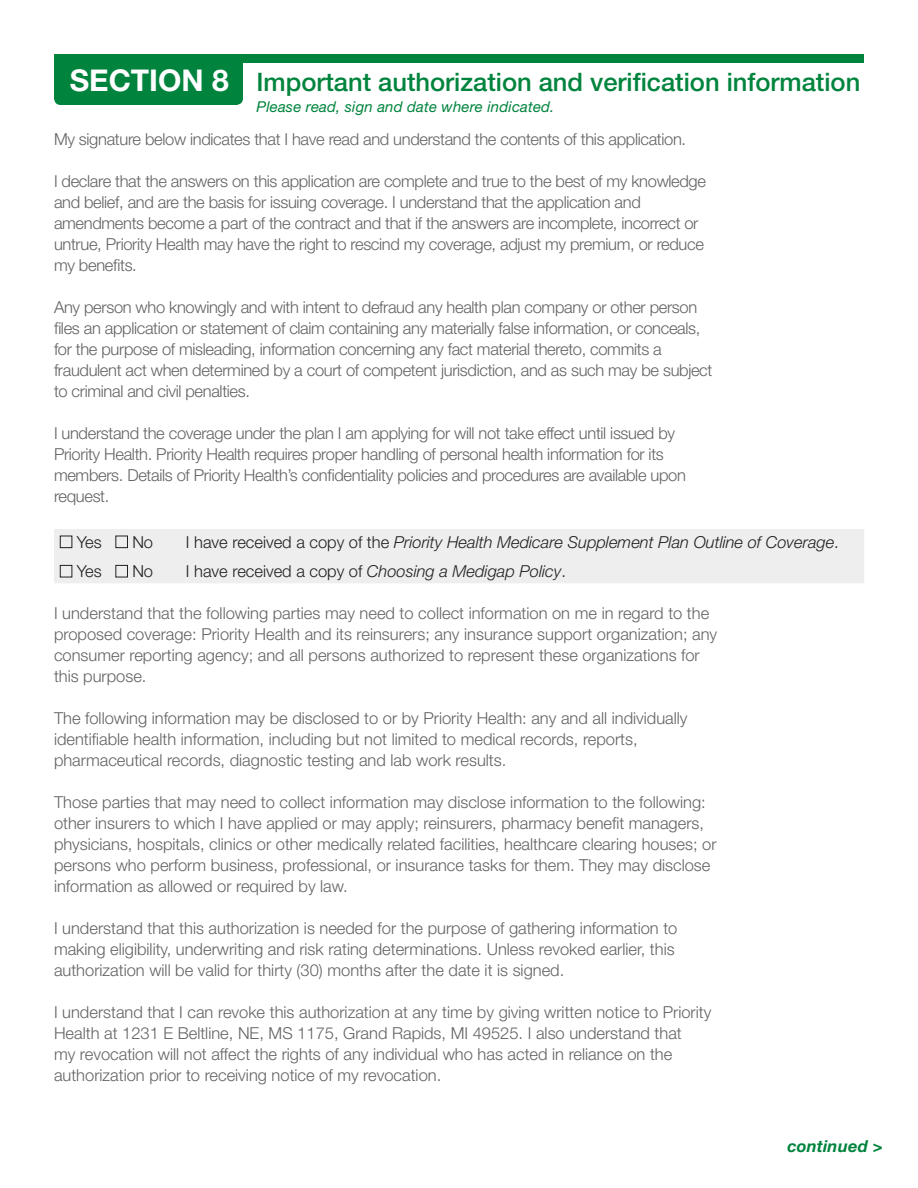
<style>
.page{position:relative;width:918px;height:1188px;background:#fff}
.page>*{position:absolute;margin:0;border:0;box-sizing:border-box;transform-origin:0 0}
.Lead-in_-_17_21_-_35{font:700 30px "Helvetica Neue LT";color:#fff}
.Lead-in_-_17_21_-_35-2{font:500 25.5px "Helvetica Neue LT";color:#00843d}
.Body_copy_-_11_15{font:300 16.5px/21px "Helvetica Neue LT";color:#636366}
.Body_copy_-_11_15-2{font:300 16.5px/21px "Helvetica Neue LT";letter-spacing:-.02em;color:#636366}
.t1{font:italic 300 16.5px "Helvetica Neue LT";color:#231f20}
.t2{font:italic 700 16.5px "Helvetica Neue LT";letter-spacing:.01em;color:#00843d}
.t3{font:300 16.5px "Helvetica Neue LT";color:#231f20}
.Call-out_text_-_ital{font:italic 15px "Helvetica Neue LT";letter-spacing:.01em;color:#00843d}
.s1{font-style:normal}
</style>
<div class="page">
<div style="left:54px;top:54px;width:189px;height:51px;background:#00843d;border-radius:7px"></div>
<div style="left:54px;top:529px;width:810px;height:54px;background:#eeeeef"></div>
<div style="left:60px;top:536px;width:12px;height:12px;border:1px solid #231f20"></div>
<div style="left:116px;top:536px;width:12px;height:12px;border:1px solid #231f20"></div>
<div style="left:60px;top:565px;width:12px;height:12px;border:1px solid #231f20"></div>
<div style="left:116px;top:565px;width:12px;height:12px;border:1px solid #231f20"></div>
<div style="left:54px;top:54px;width:810px;height:9px;background:#00843d"></div>
<p class="Lead-in_-_17_21_-_35" style="left:70px;top:62px;width:160px">SECTION 8</p>
<p class="Lead-in_-_17_21_-_35-2" style="left:256px;top:67px;width:605px">Important authorization and verification information</p>
<p class="Body_copy_-_11_15-2" style="left:54px;top:128px;width:634px">My signature below indicates that I have read and understand the contents of this application.</p>
<p class="Body_copy_-_11_15-2" style="left:54px;top:170px;width:654px">I declare that the answers on this application are complete and true to the best of my knowledge and belief, and are the basis for issuing coverage. I understand that the application and amendments become a part of the contract and that if the answers are incomplete, incorrect or untrue, Priority Health may have the right to rescind my coverage, adjust my premium, or reduce my benefits.</p>
<p class="Body_copy_-_11_15-2" style="left:54px;top:296px;width:660px">Any person who knowingly and with intent to defraud any health plan company or other person files an application or statement of claim containing any materially false information, or conceals, for the purpose of misleading, information concerning any fact material thereto, commits a fraudulent act when determined by a court of competent jurisdiction, and as such may be subject to criminal and civil penalties.</p>
<p class="Body_copy_-_11_15-2" style="left:54px;top:422px;width:633px">I understand the coverage under the plan I am applying for will not take effect until issued by Priority Health. Priority Health requires proper handling of personal health information for its members. Details of Priority Health’s confidentiality policies and procedures are available upon request.</p>
<p class="t3" style="left:77px;top:532px;width:27px">Yes</p>
<p class="t3" style="left:132px;top:532px;width:22px">No</p>
<p class="t1" style="left:186px;top:532px;width:654px"><span class="s1">I have received a copy of the</span> Priority Health Medicare Supplement Plan Outline of Coverage<span class="s1">.</span></p>
<p class="t3" style="left:77px;top:561px;width:27px">Yes</p>
<p class="t3" style="left:132px;top:561px;width:22px">No</p>
<p class="t1" style="left:186px;top:562px;width:381px"><span class="s1">I have received a copy of</span> Choosing a Medigap Policy<span class="s1">.</span></p>
<p class="Body_copy_-_11_15" style="left:54px;top:603px;width:665px">I understand that the following parties may need to collect information on me in regard to the proposed coverage: Priority Health and its reinsurers; any insurance support organization; any consumer reporting agency; and all persons authorized to represent these organizations for this purpose.</p>
<p class="Body_copy_-_11_15" style="left:54px;top:708px;width:635px">The following information may be disclosed to or by Priority Health: any and all individually identifiable health information, including but not limited to medical records, reports, pharmaceutical records, diagnostic testing and lab work results.</p>
<p class="Body_copy_-_11_15" style="left:54px;top:792px;width:664px">Those parties that may need to collect information may disclose information to the following: other insurers to which I have applied or may apply; reinsurers, pharmacy benefit managers, physicians, hospitals, clinics or other medically related facilities, healthcare clearing houses; or persons who perform business, professional, or insurance tasks for them. They may disclose information as allowed or required by law.</p>
<p class="Body_copy_-_11_15" style="left:54px;top:918px;width:625px">I understand that this authorization is needed for the purpose of gathering information to making eligibility, underwriting and risk rating determinations. Unless revoked earlier, this authorization will be valid for thirty (30) months after the date it is signed.</p>
<p class="Body_copy_-_11_15" style="left:54px;top:1002px;width:659px">I understand that I can revoke this authorization at any time by giving written notice to Priority Health at 1231 E Beltline, NE, MS 1175, Grand Rapids, MI 49525. I also understand that<br>my revocation will not affect the rights of any individual who has acted in reliance on the authorization prior to receiving notice of my revocation.</p>
<p class="Call-out_text_-_ital" style="left:256px;top:98px;width:299px">Please read, sign and date where indicated.</p>
<p class="t2" style="left:787px;top:1136px;width:97px">continued &gt;</p>
</div>
